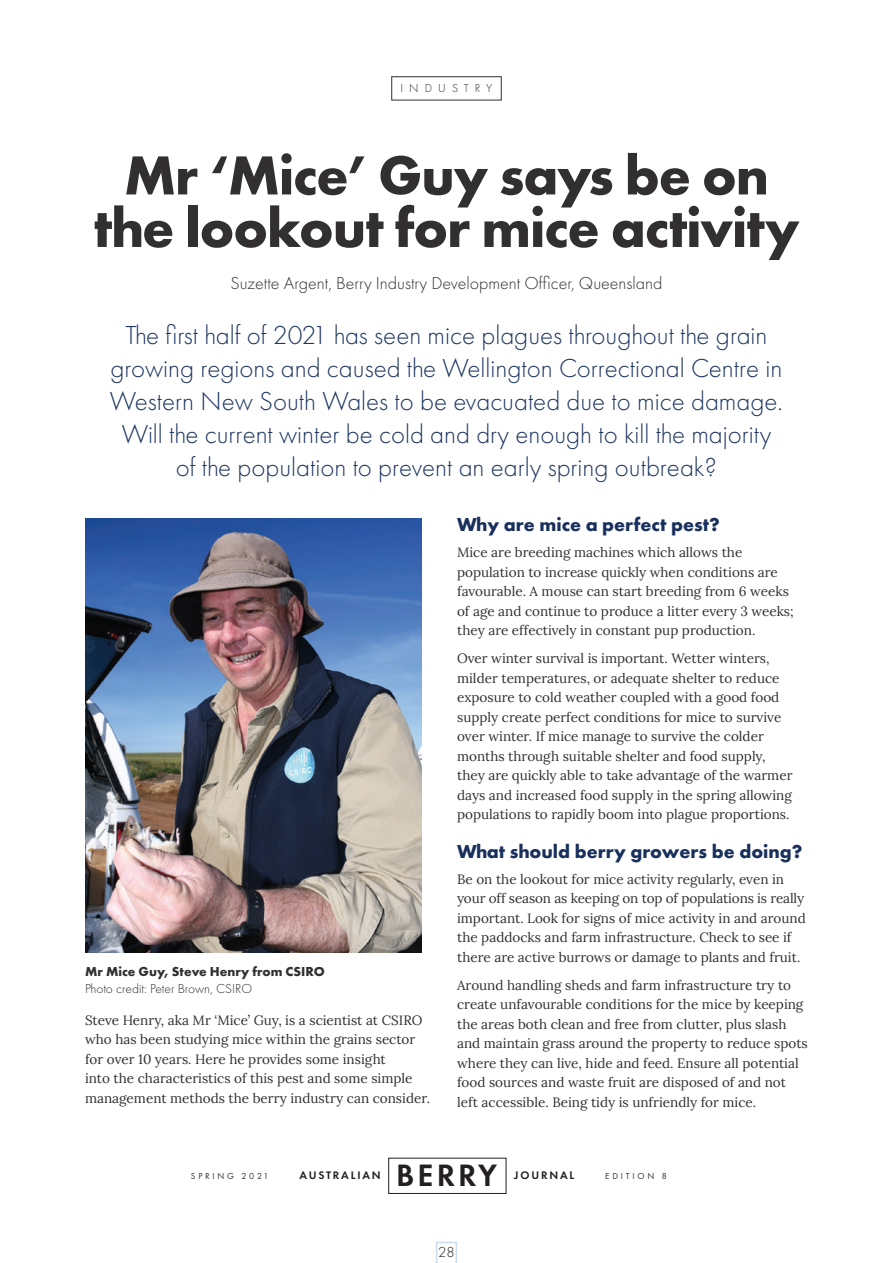
<style>
.page{position:relative;width:893px;height:1263px;background:#fff}
.page>*{position:absolute;margin:0;border:0;box-sizing:border-box;transform-origin:0 0}
.H1_-_ARTICLE_TITLE{font:700 57px/52.5px "Futura PT";letter-spacing:-.02em;color:#312f30;text-align:center}
.t1{font:600 32.1px "Futura PT";letter-spacing:.095em;color:#231f20}
.H2_-_INTRO_PARAGRAPH{font:300 27px/33px "Futura PT";color:#1e3660;text-align:center}
.Body_H1{font:700 19.5px "Futura PT";color:#19305c}
.Author{font:300 18px "Futura PT";color:#312f30}
.t2{font:300 15px "Futura PT";color:#231f20}
.Body{font:13.5px/19.5px "Lora";color:#312f30}
.Caption_Header{font:700 13.5px "Futura PT";color:#312f30}
.Caption_Body{font:300 13.5px "Futura PT";color:#312f30}
.t3{font:300 12px "Futura PT";letter-spacing:.51em;color:#312f30}
.t4{font:600 11.4px "Futura PT";letter-spacing:.16em;color:#231f20}
.t5{font:9px "Futura PT";letter-spacing:.31em;color:#312f30}
</style>
<div class="page">
<svg style="left:436px;top:1242px;width:21px;height:21px"></svg>
<img style="left:85px;top:519px;width:337px;height:433px">
<p class="t3" style="left:400px;top:82px;width:93px">INDUSTRY</p>
<p class="H1_-_ARTICLE_TITLE" style="left:93px;top:148px;width:707px">Mr ‘Mice’ Guy says be on the lookout for mice activity</p>
<p class="Author" style="left:230px;top:273px;width:433px">Suzette Argent, Berry Industry Development Officer, Queensland</p>
<p class="H2_-_INTRO_PARAGRAPH" style="left:110px;top:318px;width:674px">The first half of 2021 has seen mice plagues throughout the grain growing regions and caused the Wellington Correctional Centre in Western New South Wales to be evacuated due to mice damage.<br>Will the current winter be cold and dry enough to kill the majority of the population to prevent an early spring outbreak?</p>
<p class="Caption_Header" style="left:85px;top:962px;width:241px">Mr Mice Guy, Steve Henry from CSIRO</p>
<p class="Caption_Body" style="left:85px;top:981px;width:169px">Photo credit: Peter Brown, CSIRO</p>
<p class="Body" style="left:85px;top:1009px;width:346px">Steve Henry, aka Mr ‘Mice’ Guy, is a scientist at CSIRO who has been studying mice within the grains sector for over 10 years. Here he provides some insight<br>into the characteristics of this pest and some simple management methods the berry industry can consider.</p>
<p class="Body_H1" style="left:457px;top:512px;width:264px">Why are mice a perfect pest?</p>
<p class="Body" style="left:457px;top:542px;width:338px">Mice are breeding machines which allows the population to increase quickly when conditions are favourable. A mouse can start breeding from 6 weeks of age and continue to produce a litter every 3 weeks; they are effectively in constant pup production.</p>
<p class="Body" style="left:457px;top:648px;width:337px">Over winter survival is important. Wetter winters, milder temperatures, or adequate shelter to reduce exposure to cold weather coupled with a good food supply create perfect conditions for mice to survive over winter. If mice manage to survive the colder months through suitable shelter and food supply, they are quickly able to take advantage of the warmer days and increased food supply in the spring allowing populations to rapidly boom into plague proportions.</p>
<p class="Body_H1" style="left:457px;top:839px;width:347px">What should berry growers be doing?</p>
<p class="Body" style="left:457px;top:868px;width:350px">Be on the lookout for mice activity regularly, even in your off season as keeping on top of populations is really important. Look for signs of mice activity in and around the paddocks and farm infrastructure. Check to see if there are active burrows or damage to plants and fruit.</p>
<p class="Body" style="left:457px;top:974px;width:352px">Around handling sheds and farm infrastructure try to create unfavourable conditions for the mice by keeping the areas both clean and free from clutter, plus slash and maintain grass around the property to reduce spots where they can live, hide and feed. Ensure all potential food sources and waste fruit are disposed of and not left accessible. Being tidy is unfriendly for mice.</p>
<p class="t5" style="left:191px;top:1171px;width:79px">SPRING 2021</p>
<p class="t4" style="left:300px;top:1168px;width:83px">AUSTRALIAN</p>
<h2 class="t1" style="left:396px;top:1155px;width:103px">BERRY</h2>
<p class="t4" style="left:514px;top:1168px;width:61px">JOURNAL</p>
<p class="t5" style="left:605px;top:1171px;width:63px">EDITION 8</p>
<p class="t2" style="left:438px;top:1243px;width:18px">28</p>
</div>
